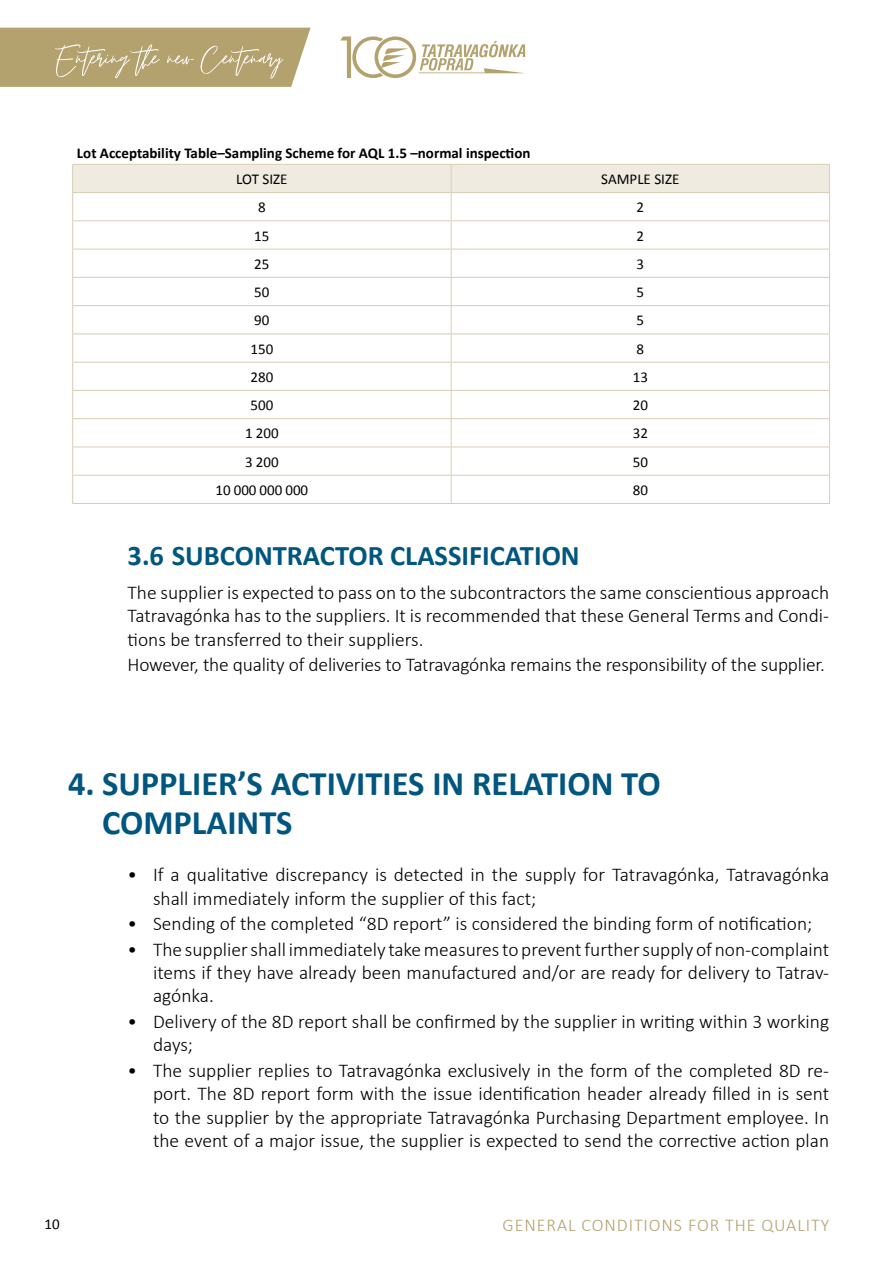
<style>
.page{position:relative;width:893px;height:1263px;background:#fff}
.page>*{position:absolute;margin:0;border:0;box-sizing:border-box;transform-origin:0 0}
.t1{font:700 34.5px/39px "Calibri";color:#00567f}
.t2{font:700 28.5px "Calibri";color:#00567f}
.t3{font:300 19.5px/23.4px "Calibri";color:#000;text-align:justify}
.t4{font:300 18px "Calibri";letter-spacing:.05em;color:#b3a16e}
.t5{font:15px "Calibri";color:#000}
.t6{font:700 15px "Calibri";color:#000}
</style>
<div class="page">
<svg style="left:340px;top:36px;width:186px;height:42px"></svg>
<svg style="left:0;top:28px;width:311px;height:59px"></svg>
<svg style="left:72px;top:164px;width:758px;height:339px"></svg>
<hr style="left:72px;top:192px;width:379px;height:1px;background:#d8ceb4">
<hr style="left:451px;top:192px;width:379px;height:1px;background:#d8ceb4">
<hr style="left:72px;top:220px;width:379px;height:1px;background:#d8ceb4">
<hr style="left:451px;top:220px;width:379px;height:1px;background:#d8ceb4">
<hr style="left:72px;top:249px;width:379px;height:1px;background:#d8ceb4">
<hr style="left:451px;top:249px;width:379px;height:1px;background:#d8ceb4">
<hr style="left:72px;top:277px;width:379px;height:1px;background:#d8ceb4">
<hr style="left:451px;top:277px;width:379px;height:1px;background:#d8ceb4">
<hr style="left:72px;top:305px;width:379px;height:1px;background:#d8ceb4">
<hr style="left:451px;top:305px;width:379px;height:1px;background:#d8ceb4">
<hr style="left:72px;top:333px;width:379px;height:1px;background:#d8ceb4">
<hr style="left:451px;top:333px;width:379px;height:1px;background:#d8ceb4">
<hr style="left:72px;top:362px;width:379px;height:1px;background:#d8ceb4">
<hr style="left:451px;top:362px;width:379px;height:1px;background:#d8ceb4">
<hr style="left:72px;top:390px;width:379px;height:1px;background:#d8ceb4">
<hr style="left:451px;top:390px;width:379px;height:1px;background:#d8ceb4">
<hr style="left:72px;top:418px;width:379px;height:1px;background:#d8ceb4">
<hr style="left:451px;top:418px;width:379px;height:1px;background:#d8ceb4">
<hr style="left:72px;top:447px;width:379px;height:1px;background:#d8ceb4">
<hr style="left:451px;top:447px;width:379px;height:1px;background:#d8ceb4">
<hr style="left:72px;top:475px;width:379px;height:1px;background:#d8ceb4">
<hr style="left:451px;top:475px;width:379px;height:1px;background:#d8ceb4">
<hr style="left:72px;top:503px;width:379px;height:1px;background:#d8ceb4">
<hr style="left:451px;top:503px;width:379px;height:1px;background:#d8ceb4">
<p class="t6" style="left:77px;top:142px;width:455px">Lot Acceptability Table–Sampling Scheme for AQL 1.5 –normal inspection</p>
<p class="t5" style="left:236px;top:169px;width:53px">LOT SIZE</p>
<p class="t5" style="left:601px;top:169px;width:80px">SAMPLE SIZE</p>
<p class="t5" style="left:258px;top:197px;width:9px">8</p>
<p class="t5" style="left:636px;top:197px;width:9px">2</p>
<p class="t5" style="left:254px;top:225px;width:17px">15</p>
<p class="t5" style="left:636px;top:225px;width:9px">2</p>
<p class="t5" style="left:254px;top:253px;width:17px">25</p>
<p class="t5" style="left:636px;top:253px;width:9px">3</p>
<p class="t5" style="left:254px;top:282px;width:17px">50</p>
<p class="t5" style="left:636px;top:282px;width:9px">5</p>
<p class="t5" style="left:254px;top:310px;width:17px">90</p>
<p class="t5" style="left:636px;top:310px;width:9px">5</p>
<p class="t5" style="left:250px;top:338px;width:24px">150</p>
<p class="t5" style="left:636px;top:338px;width:9px">8</p>
<p class="t5" style="left:250px;top:367px;width:24px">280</p>
<p class="t5" style="left:633px;top:367px;width:17px">13</p>
<p class="t5" style="left:250px;top:395px;width:24px">500</p>
<p class="t5" style="left:633px;top:395px;width:17px">20</p>
<p class="t5" style="left:245px;top:423px;width:35px">1 200</p>
<p class="t5" style="left:633px;top:423px;width:17px">32</p>
<p class="t5" style="left:245px;top:451px;width:35px">3 200</p>
<p class="t5" style="left:633px;top:451px;width:17px">50</p>
<p class="t5" style="left:216px;top:480px;width:94px">10 000 000 000</p>
<p class="t5" style="left:633px;top:480px;width:17px">80</p>
<h2 class="t2" style="left:128px;top:535px;width:454px">3.6 SUBCONTRACTOR CLASSIFICATION</h2>
<p class="t3" style="left:128px;top:581px;width:703px">The supplier is expected to pass on to the subcontractors the same conscientious approach Tatravagónka has to the suppliers. It is recommended that these General Terms and Condi&shy;tions be transferred to their suppliers.</p>
<p class="t3" style="left:128px;top:653px;width:699px">However, the quality of deliveries to Tatravagónka remains the responsibility of the supplier.</p>
<h1 class="t1" style="left:102px;top:763px;width:560px;text-indent:-34px">4. SUPPLIER’S ACTIVITIES IN RELATION TO<br>COMPLAINTS</h1>
<p class="t3" style="left:153px;top:863px;width:678px;text-indent:-26px">• If a qualitative discrepancy is detected in the supply for Tatravagónka, Tatravagónka shall immediately inform the supplier of this fact;</p>
<p class="t3" style="left:128px;top:912px;width:686px">• Sending of the completed “8D report” is considered the binding form of notification;</p>
<p class="t3" style="left:153px;top:937px;width:678px;text-indent:-26px">• The supplier shall immediately take measures to prevent further supply of non‑complaint items if they have already been manufactured and/or are ready for delivery to Tatrav&shy;agónka.</p>
<p class="t3" style="left:153px;top:1010px;width:678px;text-indent:-26px">• Delivery of the 8D report shall be confirmed by the supplier in writing within 3 working days;</p>
<p class="t3" style="left:153px;top:1058px;width:678px;text-indent:-26px">• The supplier replies to Tatravagónka exclusively in the form of the completed 8D re&shy;port. The 8D report form with the issue identification header already filled in is sent to the supplier by the appropriate Tatravagónka Purchasing Department employee. In the event of a major issue, the supplier is expected to send the corrective action plan</p>
<p class="t5" style="left:45px;top:1213px;width:17px">10</p>
<p class="t4" style="left:503px;top:1214px;width:328px">GENERAL CONDITIONS FOR THE QUALITY</p>
</div>
